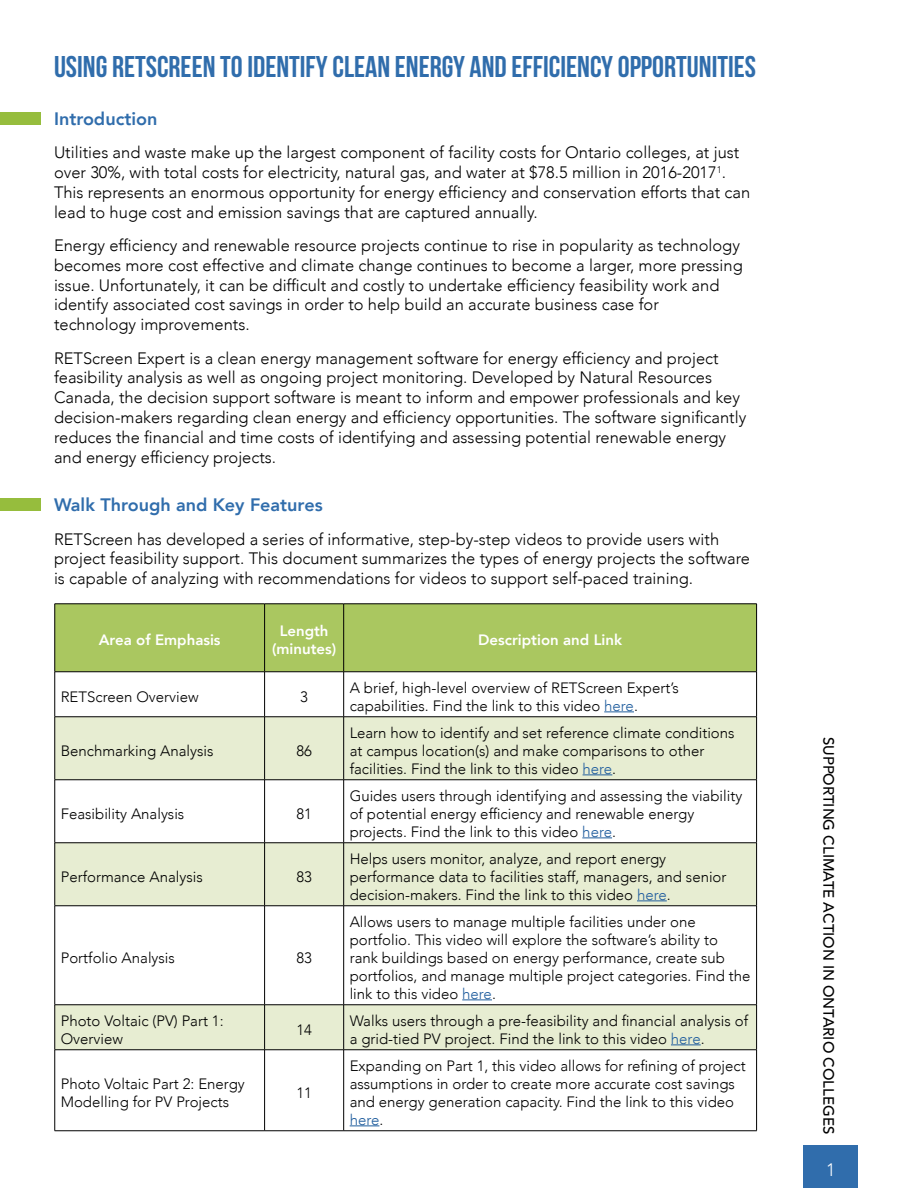
<style>
.page{position:relative;width:918px;height:1188px;background:#fff}
.page>*{position:absolute;margin:0;border:0;box-sizing:border-box;transform-origin:0 0}
.t1{font:700 30px "Bebas Neue";color:#306dac}
.t2{font:800 18px "Avenir";color:#306dac}
.t3{font:300 18px "Avenir";color:#fff}
.t4{font:300 16.5px/19.8px "Avenir";color:#000}
.t5{font:300 15px/18px "Avenir";color:#000}
.t6{font:800 15px/18px "Avenir";color:#fff;text-align:center}
.t7{font:500 15px "Avenir";color:#000}
.s1{color:#215e9e}
</style>
<div class="page">
<div style="left:804px;top:1146px;width:54px;height:42px;background:#306dac"></div>
<div style="left:55px;top:605px;width:701px;height:67px;background:#aac760"></div>
<svg style="left:55px;top:718px;width:701px;height:332px;fill:#e7edd2"></svg>
<hr style="left:55px;top:604px;width:210px;height:1px;background:#000">
<hr style="left:54px;top:604px;width:1px;height:68px;background:#000">
<hr style="left:265px;top:604px;width:79px;height:1px;background:#000">
<hr style="left:264px;top:604px;width:1px;height:68px;background:#000">
<hr style="left:344px;top:604px;width:413px;height:1px;background:#000">
<hr style="left:343px;top:604px;width:1px;height:68px;background:#000">
<hr style="left:756px;top:604px;width:1px;height:68px;background:#000">
<hr style="left:55px;top:672px;width:210px;height:1px;background:#000">
<hr style="left:54px;top:672px;width:1px;height:45px;background:#000">
<hr style="left:265px;top:672px;width:79px;height:1px;background:#000">
<hr style="left:264px;top:672px;width:1px;height:45px;background:#000">
<hr style="left:344px;top:672px;width:413px;height:1px;background:#000">
<hr style="left:343px;top:672px;width:1px;height:45px;background:#000">
<hr style="left:756px;top:672px;width:1px;height:45px;background:#000">
<hr style="left:55px;top:717px;width:210px;height:1px;background:#000">
<hr style="left:54px;top:717px;width:1px;height:63px;background:#000">
<hr style="left:265px;top:717px;width:79px;height:1px;background:#000">
<hr style="left:264px;top:717px;width:1px;height:63px;background:#000">
<hr style="left:344px;top:717px;width:413px;height:1px;background:#000">
<hr style="left:343px;top:717px;width:1px;height:63px;background:#000">
<hr style="left:756px;top:717px;width:1px;height:63px;background:#000">
<hr style="left:55px;top:780px;width:210px;height:1px;background:#000">
<hr style="left:54px;top:780px;width:1px;height:63px;background:#000">
<hr style="left:265px;top:780px;width:79px;height:1px;background:#000">
<hr style="left:264px;top:780px;width:1px;height:63px;background:#000">
<hr style="left:344px;top:780px;width:413px;height:1px;background:#000">
<hr style="left:343px;top:780px;width:1px;height:63px;background:#000">
<hr style="left:756px;top:780px;width:1px;height:63px;background:#000">
<hr style="left:55px;top:843px;width:210px;height:1px;background:#000">
<hr style="left:54px;top:843px;width:1px;height:63px;background:#000">
<hr style="left:265px;top:843px;width:79px;height:1px;background:#000">
<hr style="left:264px;top:843px;width:1px;height:63px;background:#000">
<hr style="left:344px;top:843px;width:413px;height:1px;background:#000">
<hr style="left:343px;top:843px;width:1px;height:63px;background:#000">
<hr style="left:756px;top:843px;width:1px;height:63px;background:#000">
<hr style="left:55px;top:906px;width:210px;height:1px;background:#000">
<hr style="left:54px;top:906px;width:1px;height:99px;background:#000">
<hr style="left:265px;top:906px;width:79px;height:1px;background:#000">
<hr style="left:264px;top:906px;width:1px;height:99px;background:#000">
<hr style="left:344px;top:906px;width:413px;height:1px;background:#000">
<hr style="left:343px;top:906px;width:1px;height:99px;background:#000">
<hr style="left:756px;top:906px;width:1px;height:99px;background:#000">
<hr style="left:55px;top:1005px;width:210px;height:1px;background:#000">
<hr style="left:54px;top:1005px;width:1px;height:45px;background:#000">
<hr style="left:265px;top:1005px;width:79px;height:1px;background:#000">
<hr style="left:264px;top:1005px;width:1px;height:45px;background:#000">
<hr style="left:344px;top:1005px;width:413px;height:1px;background:#000">
<hr style="left:343px;top:1005px;width:1px;height:45px;background:#000">
<hr style="left:756px;top:1005px;width:1px;height:45px;background:#000">
<hr style="left:55px;top:1050px;width:210px;height:1px;background:#000">
<hr style="left:54px;top:1050px;width:1px;height:81px;background:#000">
<hr style="left:265px;top:1050px;width:79px;height:1px;background:#000">
<hr style="left:264px;top:1050px;width:1px;height:81px;background:#000">
<hr style="left:344px;top:1050px;width:413px;height:1px;background:#000">
<hr style="left:343px;top:1050px;width:1px;height:81px;background:#000">
<hr style="left:756px;top:1050px;width:1px;height:81px;background:#000">
<hr style="left:55px;top:1131px;width:210px;height:1px;background:#000">
<hr style="left:265px;top:1131px;width:79px;height:1px;background:#000">
<hr style="left:344px;top:1131px;width:413px;height:1px;background:#000">
<hr style="left:604px;top:712px;width:30px;height:1px;background:#215e9e">
<svg style="left:583px;top:775px;width:29px;height:1px"></svg>
<hr style="left:582px;top:838px;width:30px;height:1px;background:#215e9e">
<hr style="left:637px;top:901px;width:30px;height:1px;background:#215e9e">
<hr style="left:462px;top:1000px;width:30px;height:1px;background:#215e9e">
<hr style="left:671px;top:1045px;width:30px;height:1px;background:#215e9e">
<svg style="left:350px;top:1126px;width:29px;height:1px"></svg>
<div style="left:0;top:112px;width:40px;height:13px;background:#96bd3d"></div>
<div style="left:0;top:499px;width:40px;height:12px;background:#96bd3d"></div>
<h1 class="t1" style="left:54px;top:50px;width:704px">USING RETSCREEN TO IDENTIFY CLEAN ENERGY AND EFFICIENCY OPPORTUNITIES</h1>
<p class="t2" style="left:54px;top:105px;width:105px">Introduction</p>
<p class="t4" style="left:54px;top:143px;width:698px">Utilities and waste make up the largest component of facility costs for Ontario colleges, at just over 30%, with total costs for electricity, natural gas, and water at $78.5 million in 2016-2017<sup>1</sup>.<br>This represents an enormous opportunity for energy efficiency and conservation efforts that can lead to huge cost and emission savings that are captured annually.</p>
<p class="t4" style="left:54px;top:236px;width:690px">Energy efficiency and renewable resource projects continue to rise in popularity as technology becomes more cost effective and climate change continues to become a larger, more pressing issue. Unfortunately, it can be difficult and costly to undertake efficiency feasibility work and identify associated cost savings in order to help build an accurate business case for technology improvements.</p>
<p class="t4" style="left:54px;top:348px;width:694px">RETScreen Expert is a clean energy management software for energy efficiency and project feasibility analysis as well as ongoing project monitoring. Developed by Natural Resources Canada, the decision support software is meant to inform and empower professionals and key decision-makers regarding clean energy and efficiency opportunities. The software significantly reduces the financial and time costs of identifying and assessing potential renewable energy and energy efficiency projects.</p>
<p class="t2" style="left:54px;top:491px;width:270px">Walk Through and Key Features</p>
<p class="t4" style="left:54px;top:529px;width:698px">RETScreen has developed a series of informative, step-by-step videos to provide users with project feasibility support. This document summarizes the types of energy projects the software is capable of analyzing with recommendations for videos to support self-paced training.</p>
<p class="t6" style="left:99px;top:631px;width:123px">Area of Emphasis</p>
<p class="t6" style="left:272px;top:622px;width:66px">Length (minutes)</p>
<p class="t6" style="left:478px;top:631px;width:145px">Description and Link</p>
<p class="t5" style="left:61px;top:688px;width:139px">RETScreen Overview</p>
<p class="t5" style="left:300px;top:688px;width:9px">3</p>
<p class="t5" style="left:350px;top:679px;width:331px">A brief, high-level overview of RETScreen Expert’s capabilities. Find the link to this video <span class="s1">here</span>.</p>
<p class="t5" style="left:61px;top:742px;width:154px">Benchmarking Analysis</p>
<p class="t5" style="left:296px;top:742px;width:17px">86</p>
<p class="t5" style="left:350px;top:724px;width:386px">Learn how to identify and set reference climate conditions at campus location(s) and make comparisons to other facilities. Find the link to this video <span class="s1">here</span>.</p>
<p class="t5" style="left:61px;top:805px;width:125px">Feasibility Analysis</p>
<p class="t5" style="left:296px;top:805px;width:17px">81</p>
<p class="t5" style="left:61px;top:868px;width:143px">Performance Analysis</p>
<p class="t5" style="left:296px;top:868px;width:17px">83</p>
<p class="t5" style="left:61px;top:949px;width:116px">Portfolio Analysis</p>
<p class="t5" style="left:296px;top:949px;width:17px">83</p>
<p class="t5" style="left:350px;top:787px;width:394px">Guides users through identifying and assessing the viability of potential energy efficiency and renewable energy projects. Find the link to this video <span class="s1">here</span>.</p>
<p class="t5" style="left:350px;top:850px;width:378px">Helps users monitor, analyze, and report energy performance data to facilities staff, managers, and senior decision-makers. Find the link to this video <span class="s1">here</span>.</p>
<p class="t5" style="left:350px;top:913px;width:402px">Allows users to manage multiple facilities under one portfolio. This video will explore the software’s ability to<br>rank buildings based on energy performance, create sub portfolios, and manage multiple project categories. Find the link to this video <span class="s1">here</span>.</p>
<p class="t5" style="left:61px;top:1012px;width:164px">Photo Voltaic (PV) Part 1:<br>Overview</p>
<p class="t5" style="left:296px;top:1021px;width:17px">14</p>
<p class="t5" style="left:350px;top:1012px;width:400px">Walks users through a pre-feasibility and financial analysis of a grid-tied PV project. Find the link to this video <span class="s1">here</span>.</p>
<p class="t5" style="left:61px;top:1075px;width:186px">Photo Voltaic Part 2: Energy<br>Modelling for PV Projects</p>
<p class="t5" style="left:296px;top:1084px;width:17px">11</p>
<p class="t5" style="left:350px;top:1057px;width:398px">Expanding on Part 1, this video allows for refining of project assumptions in order to create more accurate cost savings and energy generation capacity. Find the link to this video <span class="s1">here</span>.</p>
<p class="t7" style="left:842px;top:737px;width:399px;rotate:90deg">SUPPORTING CLIMATE ACTION IN ONTARIO COLLEGES</p>
<p class="t3" style="left:826px;top:1159px;width:11px">1</p>
</div>
